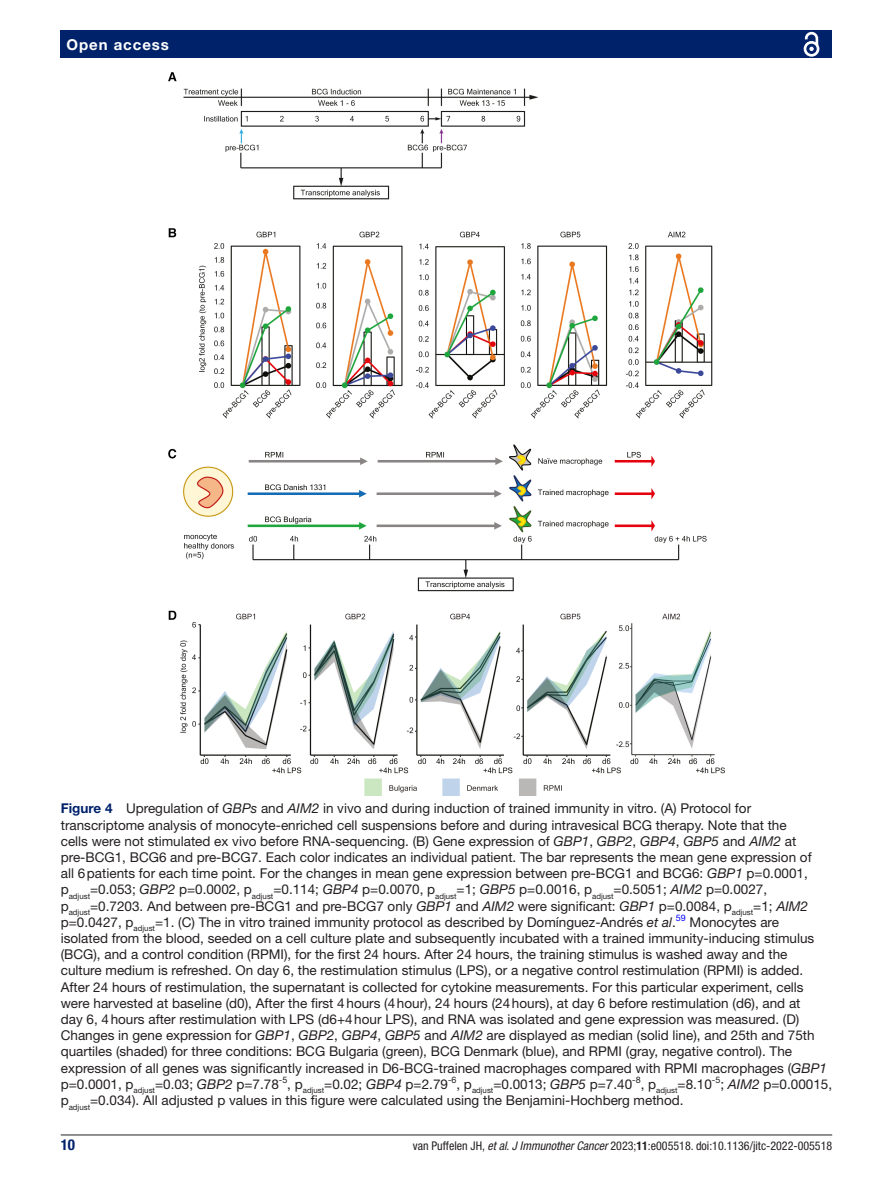
<style>
.page{position:relative;width:893px;height:1191px;background:#fff}
.page>*{position:absolute;margin:0;border:0;box-sizing:border-box;transform-origin:0 0}
.t1{font:700 15px "Helvetica Neue LT Std";letter-spacing:.065em;color:#fff}
.t2{font:700 condensed 15px "Helvetica Neue LT Std";color:#00226b}
.t3{font:13.5px/16.2px "Helvetica Neue LT Std";color:#231f20}
.t4{font:condensed 12px "Helvetica Neue LT Std";color:#231f20}
.t5{font:9px "Helvetica Neue LT Std";color:#00f}
.s1{font-weight:700;color:#00226b}
.s2{font-style:italic}
.s3{font-weight:700}
</style>
<div class="page">
<hr style="left:61px;top:1134px;width:771px;height:1px;background:#231f20">
<div style="left:61px;top:31px;width:771px;height:27px;background:#00226b"></div>
<svg style="left:803px;top:31px;width:17px;height:26px"></svg>
<img style="left:169px;top:73px;width:555px;height:722px">
<p class="t1" style="left:66px;top:35px;width:104px">Open access</p>
<p class="t3" style="left:61px;top:800px;width:752px"><span class="s1">Figure 4</span> Upregulation of <span class="s2">GBPs</span> and <span class="s2">AIM2</span> in vivo and during induction of trained immunity in vitro. (A) Protocol for transcriptome analysis of monocyte-enriched cell suspensions before and during intravesical BCG therapy. Note that the cells were not stimulated ex vivo before RNA-sequencing. (B) Gene expression of <span class="s2">GBP1</span>, <span class="s2">GBP2</span>, <span class="s2">GBP4</span>, <span class="s2">GBP5</span> and <span class="s2">AIM2</span> at pre-BCG1, BCG6 and pre-BCG7. Each color indicates an individual patient. The bar represents the mean gene expression of all 6patients for each time point. For the changes in mean gene expression between pre-BCG1 and BCG6: <span class="s2">GBP1</span> p=0.0001, p<sub>adjust</sub>=0.053; <span class="s2">GBP2</span> p=0.0002, p<sub>adjust</sub>=0.114; <span class="s2">GBP4</span> p=0.0070, p<sub>adjust</sub>=1; <span class="s2">GBP5</span> p=0.0016, p<sub>adjust</sub>=0.5051; <span class="s2">AIM2</span> p=0.0027, p<sub>adjust</sub>=0.7203. And between pre-BCG1 and pre-BCG7 only <span class="s2">GBP1</span> and <span class="s2">AIM2</span> were significant: <span class="s2">GBP1</span> p=0.0084, p<sub>adjust</sub>=1; <span class="s2">AIM2 </span>p=0.0427, p<sub>adjust</sub>=1. (C) The in vitro trained immunity protocol as described by Domínguez-Andrés <span class="s2">et al</span>.</p>
<p class="t5" style="left:676px;top:912px;width:11px">59</p>
<p class="t3" style="left:61px;top:913px;width:773px;text-indent:629px">Monocytes are<br>isolated from the blood, seeded on a cell culture plate and subsequently incubated with a trained immunity-inducing stimulus (BCG), and a control condition (RPMI), for the first 24 hours. After 24 hours, the training stimulus is washed away and the<br>culture medium is refreshed. On day 6, the restimulation stimulus (LPS), or a negative control restimulation (RPMI) is added.<br>After 24 hours of restimulation, the supernatant is collected for cytokine measurements. For this particular experiment, cells were harvested at baseline (d0), After the first 4hours (4hour), 24 hours (24hours), at day 6 before restimulation (d6), and at<br>day 6, 4hours after restimulation with LPS (d6+4hour LPS), and RNA was isolated and gene expression was measured. (D)<br>Changes in gene expression for <span class="s2">GBP1</span>, <span class="s2">GBP2</span>, <span class="s2">GBP4</span>, <span class="s2">GBP5</span> and <span class="s2">AIM2</span> are displayed as median (solid line), and 25th and 75th quartiles (shaded) for three conditions: BCG Bulgaria (green), BCG Denmark (blue), and RPMI (gray, negative control). The expression of all genes was significantly increased in D6-BCG-trained macrophages compared with RPMI macrophages (<span class="s2">GBP1 </span>p=0.0001, p<sub>adjust</sub>=0.03; <span class="s2">GBP2</span> p=7.78<sup>-5</sup>, p<sub>adjust</sub>=0.02; <span class="s2">GBP4</span> p=2.79<sup>-6</sup>, p<sub>adjust</sub>=0.0013; <span class="s2">GBP5</span> p=7.40<sup>-8</sup>, p<sub>adjust</sub>=8.10<sup>-5</sup>; <span class="s2">AIM2</span> p=0.00015, p<sub>adjust</sub>=0.034). All adjusted p values in this figure were calculated using the Benjamini-Hochberg method.</p>
<p class="t2" style="left:61px;top:1135px;width:16px">10</p>
<p class="t4" style="left:413px;top:1138px;width:421px">van Puffelen JH, <span class="s2">et al</span>. <span class="s2">J Immunother Cancer</span> 2023;<span class="s3">11</span>:e005518. doi:10.1136/jitc-2022-005518</p>
</div>
